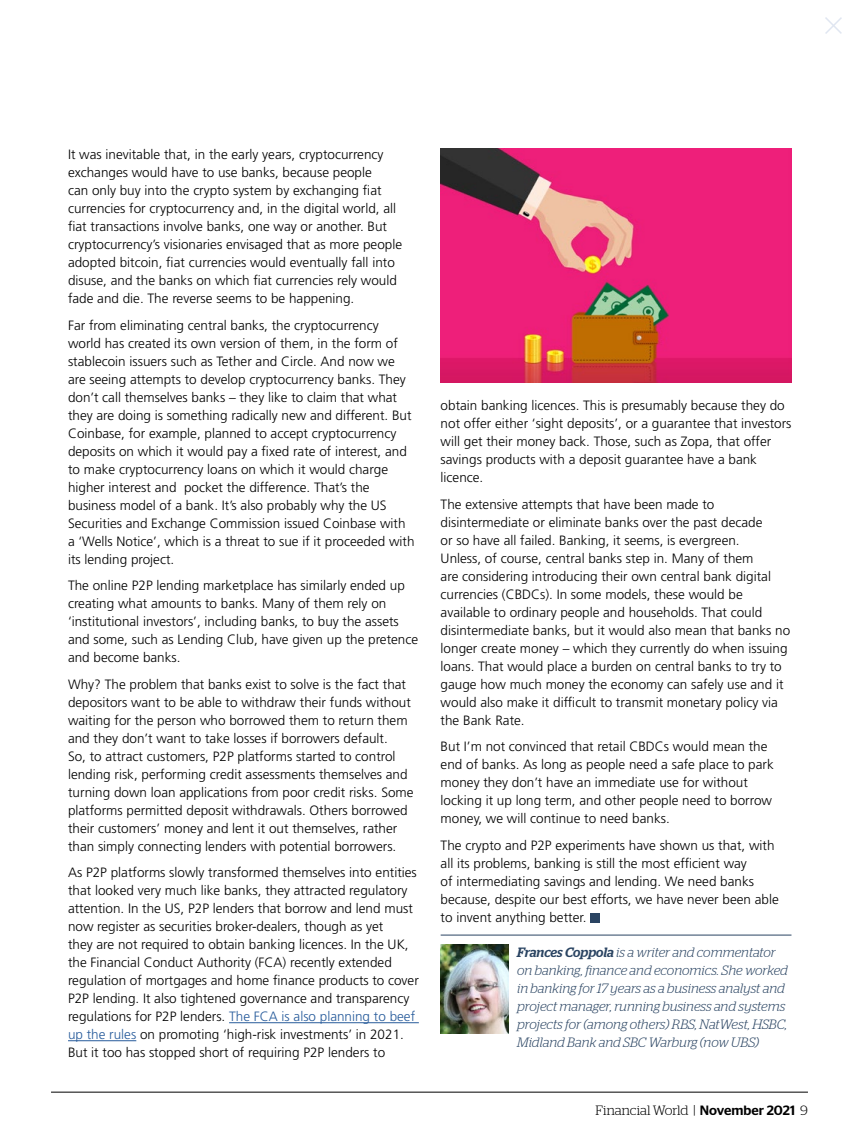
<style>
.page{position:relative;width:859px;height:1140px;background:#fff}
.page>*{position:absolute;margin:0;border:0;box-sizing:border-box;transform-origin:0 0}
.t1{font:300 13.5px/18px "Frutiger LT Std";color:#000}
.t2{font:italic 300 13.5px/18px "Stag";color:#2a4462}
.t3{font:300 13.5px "Stag";color:#000}
.s1{color:#275b9b}
.s2{font-weight:500}
.s3{font-family:"Stag Sans";font-weight:500}
</style>
<div class="page">
<hr style="left:51px;top:1091px;width:757px;height:1px;background:#000">
<svg style="left:825px;top:17px;width:17px;height:17px"></svg>
<hr style="left:229px;top:1022px;width:190px;height:1px;background:#275b9b">
<hr style="left:68px;top:1040px;width:68px;height:1px;background:#275b9b">
<hr style="left:441px;top:934px;width:350px;height:1px;background:#2a4462">
<div style="left:590px;top:913px;width:10px;height:9px;background:#2a4462"></div>
<img style="left:440px;top:944px;width:68px;height:89px">
<img style="left:441px;top:149px;width:350px;height:234px">
<p class="t1" style="left:68px;top:145px;width:336px">It was inevitable that, in the early years, cryptocurrency exchanges would have to use banks, because people<br>can only buy into the crypto system by exchanging fiat currencies for cryptocurrency and, in the digital world, all fiat transactions involve banks, one way or another. But cryptocurrency’s visionaries envisaged that as more people adopted bitcoin, fiat currencies would eventually fall into disuse, and the banks on which fiat currencies rely would fade and die. The reverse seems to be happening.</p>
<p class="t1" style="left:68px;top:316px;width:348px">Far from eliminating central banks, the cryptocurrency world has created its own version of them, in the form of stablecoin issuers such as Tether and Circle. And now we are seeing attempts to develop cryptocurrency banks. They don’t call themselves banks – they like to claim that what they are doing is something radically new and different. But Coinbase, for example, planned to accept cryptocurrency deposits on which it would pay a fixed rate of interest, and to make cryptocurrency loans on which it would charge higher interest and pocket the difference. That’s the business model of a bank. It’s also probably why the US Securities and Exchange Commission issued Coinbase with a ‘Wells Notice’, which is a threat to sue if it proceeded with its lending project.</p>
<p class="t1" style="left:68px;top:576px;width:352px">The online P2P lending marketplace has similarly ended up creating what amounts to banks. Many of them rely on ‘institutional investors’, including banks, to buy the assets and some, such as Lending Club, have given up the pretence and become banks.</p>
<p class="t1" style="left:68px;top:675px;width:347px">Why? The problem that banks exist to solve is the fact that depositors want to be able to withdraw their funds without waiting for the person who borrowed them to return them and they don’t want to take losses if borrowers default.<br>So, to attract customers, P2P platforms started to control lending risk, performing credit assessments themselves and turning down loan applications from poor credit risks. Some platforms permitted deposit withdrawals. Others borrowed their customers’ money and lent it out themselves, rather than simply connecting lenders with potential borrowers.</p>
<p class="t1" style="left:68px;top:863px;width:352px">As P2P platforms slowly transformed themselves into entities that looked very much like banks, they attracted regulatory attention. In the US, P2P lenders that borrow and lend must now register as securities broker-dealers, though as yet<br>they are not required to obtain banking licences. In the UK, the Financial Conduct Authority (FCA) recently extended regulation of mortgages and home finance products to cover P2P lending. It also tightened governance and transparency regulations for P2P lenders. <span class="s1">The FCA is also planning to beef up the rules</span> on promoting ‘high-risk investments’ in 2021.<br>But it too has stopped short of requiring P2P lenders to</p>
<p class="t1" style="left:441px;top:396px;width:352px">obtain banking licences. This is presumably because they do not offer either ‘sight deposits’, or a guarantee that investors will get their money back. Those, such as Zopa, that offer savings products with a deposit guarantee have a bank licence.</p>
<p class="t1" style="left:441px;top:495px;width:351px">The extensive attempts that have been made to disintermediate or eliminate banks over the past decade<br>or so have all failed. Banking, it seems, is evergreen.<br>Unless, of course, central banks step in. Many of them<br>are considering introducing their own central bank digital currencies (CBDCs). In some models, these would be available to ordinary people and households. That could disintermediate banks, but it would also mean that banks no longer create money – which they currently do when issuing loans. That would place a burden on central banks to try to gauge how much money the economy can safely use and it would also make it difficult to transmit monetary policy via the Bank Rate.</p>
<p class="t1" style="left:441px;top:737px;width:335px">But I’m not convinced that retail CBDCs would mean the end of banks. As long as people need a safe place to park money they don’t have an immediate use for without locking it up long term, and other people need to borrow money, we will continue to need banks.</p>
<p class="t1" style="left:441px;top:836px;width:340px">The crypto and P2P experiments have shown us that, with all its problems, banking is still the most efficient way<br>of intermediating savings and lending. We need banks because, despite our best efforts, we have never been able to invent anything better.</p>
<p class="t2" style="left:517px;top:942px;width:272px"><span class="s2">Frances Coppola</span> is a writer and commentator on banking, finance and economics. She worked in banking for 17 years as a business analyst and project manager, running business and systems projects for (among others) RBS, NatWest, HSBC, Midland Bank and SBC Warburg (now UBS)</p>
<p class="t3" style="left:596px;top:1102px;width:214px">Financial World | <span class="s3">November 2021</span> 9</p>
</div>
